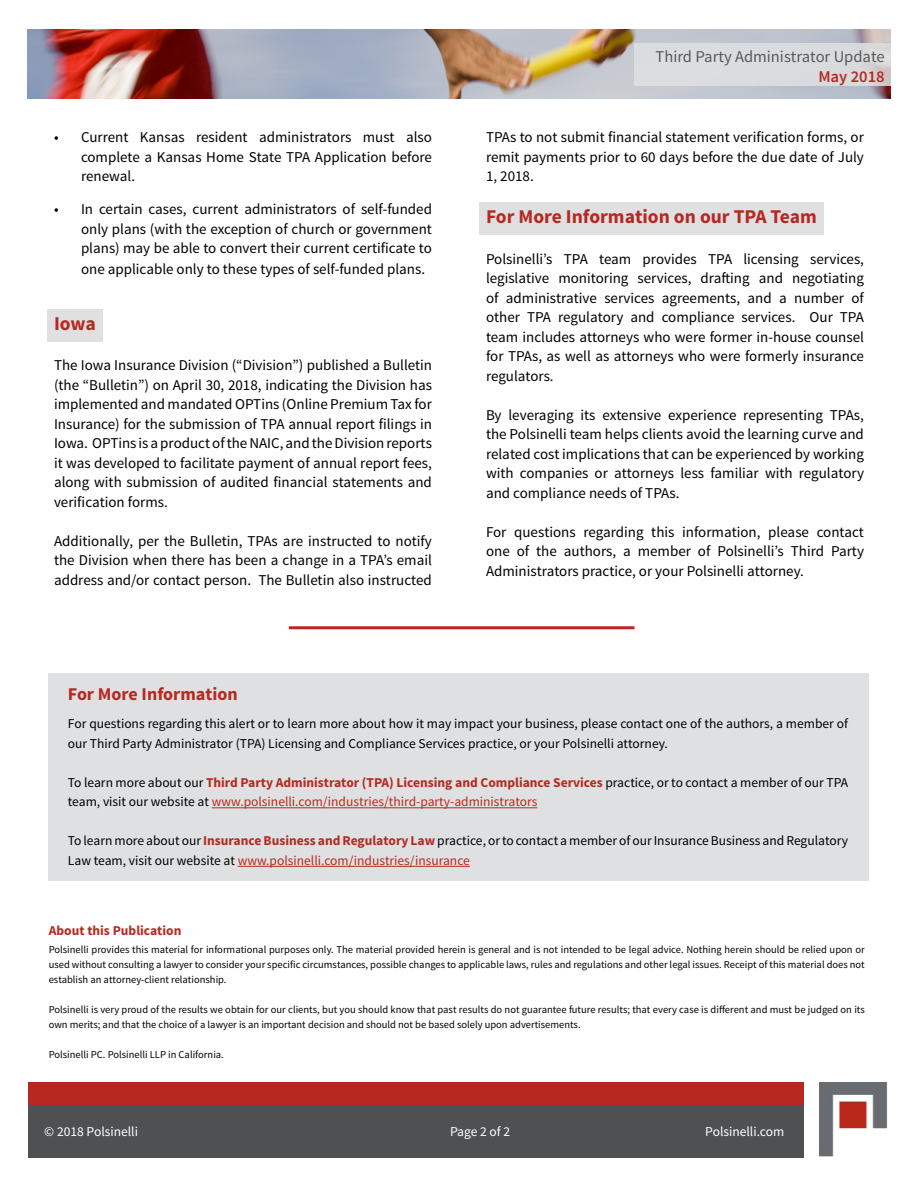
<style>
.page{position:relative;width:918px;height:1188px;background:#fff}
.page>*{position:absolute;margin:0;border:0;box-sizing:border-box;transform-origin:0 0}
.t1{font:700 19.5px "Source Sans Pro";color:#b72920}
.t2{font:700 18px "Source Sans Pro";color:#b72920}
.t3{font:16.5px "Source Sans Pro";color:#595959}
.t4{font:600 16.5px "Source Sans Pro";color:#b72920}
.t5{font:15px/19.5px "Source Sans Pro";color:#000;text-align:justify}
.t6{font:13.5px/19.5px "Source Sans Pro";color:#000}
.t7{font:13.5px "Source Sans Pro";color:#fff}
.t8{font:700 13.5px "Source Sans Pro";color:#b72920}
.t9{font:10.5px/15px "Source Sans Pro";color:#000;text-align:justify}
.s1{font-weight:700;color:#b72920}
.s2{color:#b72920}
</style>
<div class="page">
<img style="left:820px;top:1082px;width:67px;height:75px">
<div style="left:28px;top:1104px;width:776px;height:54px;background:#4f5052"></div>
<div style="left:28px;top:1082px;width:776px;height:23px;background:#b72920"></div>
<div style="left:835px;top:1131px;width:60px;height:36px;background:#fff"></div>
<div style="left:479px;top:202px;width:345px;height:33px;background:#dfe0e2"></div>
<div style="left:47px;top:309px;width:56px;height:33px;background:#dfe0e2"></div>
<hr style="left:289px;top:626px;width:345px;height:3px;background:#b72920">
<div style="left:49px;top:673px;width:820px;height:208px;background:#dfe0e2"></div>
<hr style="left:212px;top:807px;width:325px;height:1px;background:#b72920">
<hr style="left:238px;top:866px;width:232px;height:1px;background:#b72920">
<img style="left:27px;top:29px;width:864px;height:70px">
<div style="left:634px;top:43px;width:257px;height:42px;background:#dfe0e2"></div>
<p class="t5" style="left:81px;top:128px;width:353px;text-indent:-27px">• Current Kansas resident administrators must also complete a Kansas Home State TPA Application before renewal.</p>
<p class="t5" style="left:81px;top:200px;width:353px;text-indent:-27px">• In certain cases, current administrators of self-funded only plans (with the exception of church or government plans) may be able to convert their current certificate to</p>
<p class="t5" style="left:81px;top:260px;width:346px">one applicable only to these types of self-funded plans.</p>
<h1 class="t1" style="left:54px;top:311px;width:43px">Iowa</h1>
<p class="t5" style="left:54px;top:356px;width:380px">The Iowa Insurance Division (“Division”) published a Bulletin (the “Bulletin”) on April 30, 2018, indicating the Division has implemented and mandated OPTins (Online Premium Tax for Insurance) for the submission of TPA annual report filings in Iowa. OPTins is a product of the NAIC, and the Division reports it was developed to facilitate payment of annual report fees, along with submission of audited financial statements and verification forms.</p>
<p class="t5" style="left:54px;top:532px;width:379px">Additionally, per the Bulletin, TPAs are instructed to notify the Division when there has been a change in a TPA’s email address and/or contact person. The Bulletin also instructed</p>
<p class="t3" style="left:656px;top:47px;width:231px">Third Party Administrator Update</p>
<p class="t4" style="left:818px;top:66px;width:68px">May 2018</p>
<p class="t5" style="left:486px;top:128px;width:380px">TPAs to not submit financial statement verification forms, or remit payments prior to 60 days before the due date of July 1, 2018.</p>
<h1 class="t1" style="left:486px;top:204px;width:333px">For More Information on our TPA Team</h1>
<p class="t5" style="left:486px;top:250px;width:380px">Polsinelli’s TPA team provides TPA licensing services, legislative monitoring services, drafting and negotiating of administrative services agreements, and a number of other TPA regulatory and compliance services. Our TPA team includes attorneys who were former in-house counsel for TPAs, as well as attorneys who were formerly insurance regulators.</p>
<p class="t5" style="left:486px;top:406px;width:380px">By leveraging its extensive experience representing TPAs, the Polsinelli team helps clients avoid the learning curve and related cost implications that can be experienced by working with companies or attorneys less familiar with regulatory and compliance needs of TPAs.</p>
<p class="t5" style="left:486px;top:523px;width:380px">For questions regarding this information, please contact one of the authors, a member of Polsinelli’s Third Party Administrators practice, or your Polsinelli attorney.</p>
<p class="t2" style="left:68px;top:683px;width:171px">For More Information</p>
<p class="t6" style="left:68px;top:714px;width:782px">For questions regarding this alert or to learn more about how it may impact your business, please contact one of the authors, a member of our Third Party Administrator (TPA) Licensing and Compliance Services practice, or your Polsinelli attorney.</p>
<p class="t6" style="left:68px;top:773px;width:782px">To learn more about our <span class="s1">Third Party Administrator (TPA) Licensing and Compliance Services</span> practice, or to contact a member of our TPA team, visit our website at <span class="s2">www.polsinelli.com/industries/third-party-administrators</span></p>
<p class="t6" style="left:68px;top:831px;width:782px">To learn more about our <span class="s1">Insurance Business and Regulatory Law</span>practice, or to contact a member of our Insurance Business and Regulatory<br>Law team, visit our website at <span class="s2">www.polsinelli.com/industries/insurance</span></p>
<p class="t8" style="left:49px;top:921px;width:134px">About this Publication</p>
<p class="t9" style="left:49px;top:943px;width:817px">Polsinelli provides this material for informational purposes only. The material provided herein is general and is not intended to be legal advice. Nothing herein should be relied upon or used without consulting a lawyer to consider your specific circumstances, possible changes to applicable laws, rules and regulations and other legal issues. Receipt of this material does not establish an attorney-client relationship.</p>
<p class="t9" style="left:49px;top:1003px;width:818px">Polsinelli is very proud of the results we obtain for our clients, but you should know that past results do not guarantee future results; that every case is different and must be judged on its own merits; and that the choice of a lawyer is an important decision and should not be based solely upon advertisements.</p>
<p class="t9" style="left:49px;top:1048px;width:177px">Polsinelli PC. Polsinelli LLP in California.</p>
<p class="t7" style="left:450px;top:1123px;width:62px">Page 2 of 2</p>
<p class="t7" style="left:44px;top:1123px;width:95px">© 2018 Polsinelli</p>
<p class="t7" style="left:705px;top:1123px;width:81px">Polsinelli.com</p>
</div>
